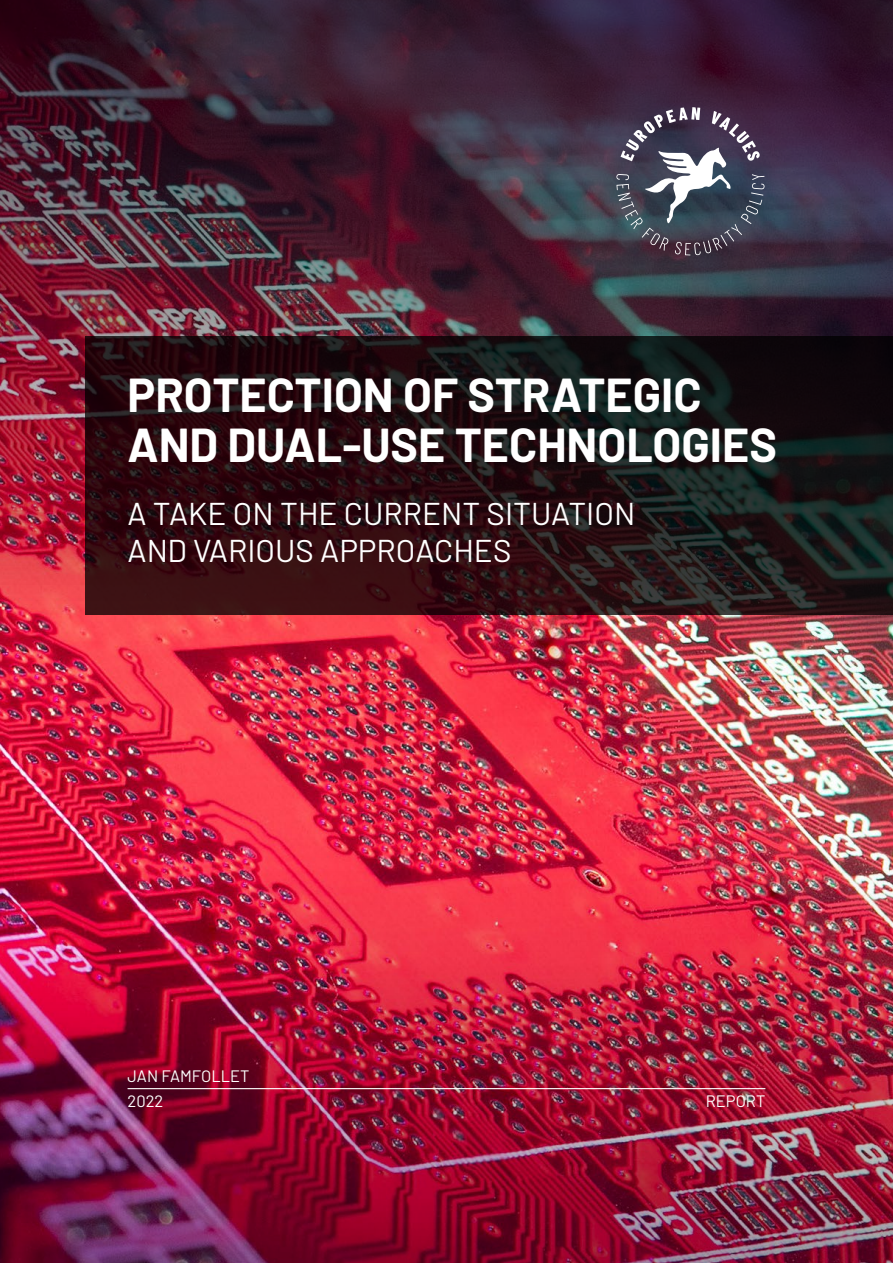
<style>
.page{position:relative;width:893px;height:1263px;background:#fff}
.page>*{position:absolute;margin:0;border:0;box-sizing:border-box;transform-origin:0 0}
.t1{font:700 46.5px/49.5px "Barlow";color:#fff}
.t2{font:31.5px/37.8px "Barlow";color:#fff}
.t3{font:16.5px "Barlow";color:#fff}
</style>
<div class="page">
<img style="left:0;top:614px;width:893px;height:256px">
<img style="left:0;top:0;width:893px;height:614px">
<svg style="left:85px;top:336px;width:808px;height:278px;background:#221013"></svg>
<img style="left:0;top:870px;width:893px;height:393px">
<hr style="left:128px;top:1088px;width:637px;height:1px;background:#fff">
<svg style="left:616px;top:107px;width:149px;height:148px;background:#595868"></svg>
<h1 class="t1" style="left:128px;top:367px;width:651px">PROTECTION OF STRATEGIC<br>AND DUAL-USE TECHNOLOGIES</h1>
<p class="t2" style="left:128px;top:492px;width:509px">A TAKE ON THE CURRENT SITUATION<br>AND VARIOUS APPROACHES</p>
<p class="t3" style="left:128px;top:1064px;width:123px">JAN FAMFOLLET</p>
<p class="t3" style="left:128px;top:1089px;width:37px">2022</p>
<p class="t3" style="left:706px;top:1089px;width:61px">REPORT</p>
</div>
